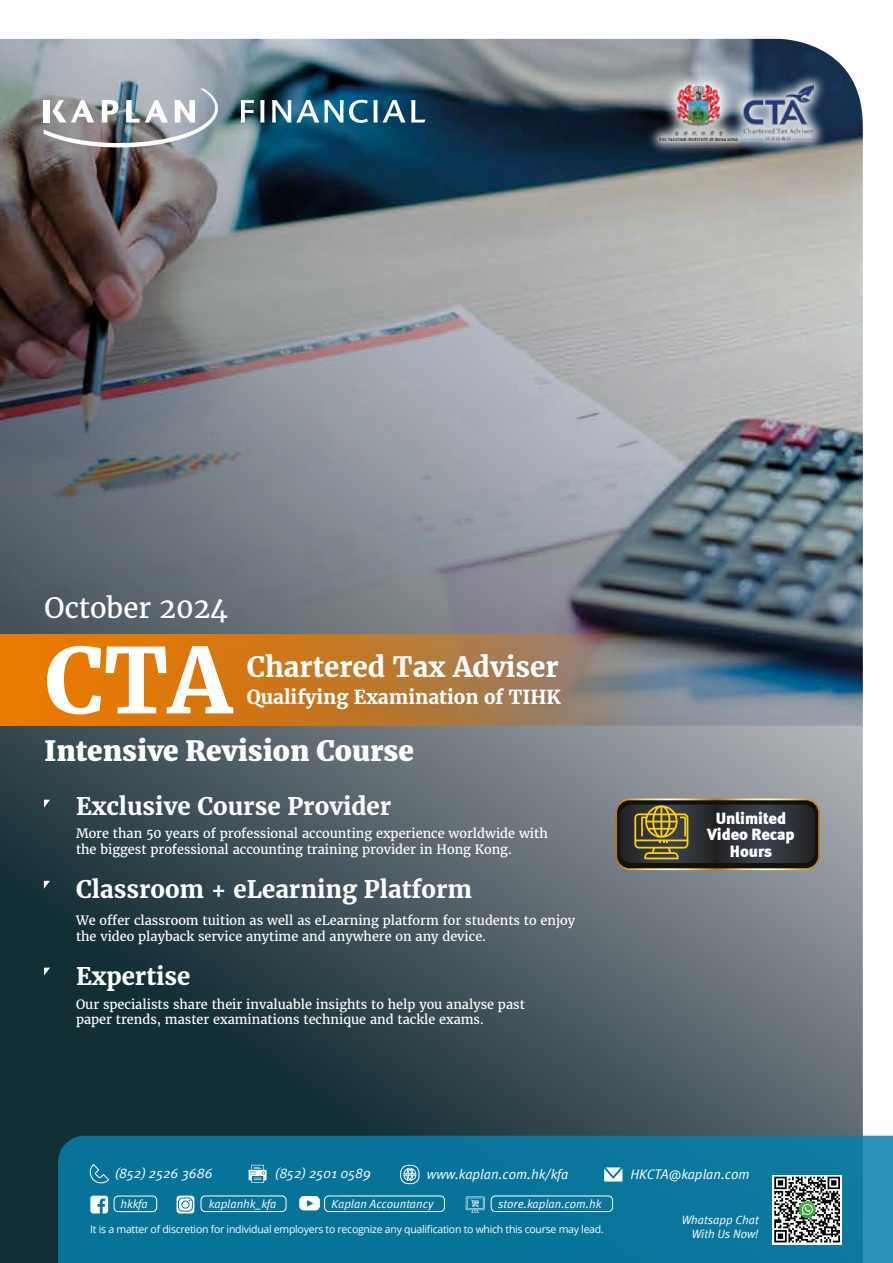
<style>
.page{position:relative;width:893px;height:1263px;background:#fff}
.page>*{position:absolute;margin:0;border:0;box-sizing:border-box;transform-origin:0 0}
.t1{font:700 90px "Merriweather";color:#fff}
.t2{font:800 27.75px "Merriweather";color:#fff}
.t3{font:700 27.75px "Merriweather";color:#fff}
.t4{font:27.75px "Merriweather";color:#fff}
.t5{font:700 24px "Merriweather";color:#fff}
.t6{font:700 19.2px "Merriweather";color:#fff}
.t7{font:900 16.5px/16.5px "Meta";letter-spacing:-.005em;color:#fff;text-align:center}
.t8{font:italic 13.95px "Meta Normal";color:#fff}
.t9{font:12.75px/15.3px "Merriweather";color:#fff}
.t10{font:italic 12px/14.4px "Meta Normal";color:#fff;text-align:right}
.t11{font:10.5px "Open Sans";letter-spacing:-.025em;color:#fff}
</style>
<div class="page">
<img style="left:0;top:39px;width:863px;height:1224px">
<svg style="left:58px;top:1136px;width:835px;height:127px;fill:#07739a"></svg>
<img style="left:44px;top:89px;width:174px;height:58px">
<svg style="left:241px;top:100px;width:13px;height:22px"></svg>
<svg style="left:260px;top:100px;width:4px;height:22px"></svg>
<svg style="left:272px;top:100px;width:133px;height:23px"></svg>
<svg style="left:411px;top:100px;width:14px;height:22px"></svg>
<div style="left:114px;top:1196px;width:43px;height:16px;border:1px solid #fff;border-radius:4px"></div>
<div style="left:400px;top:1165px;width:19px;height:19px;border:1px solid #fff;border-radius:7px"></div>
<svg style="left:403px;top:1167px;width:14px;height:14px"></svg>
<svg style="left:604px;top:1167px;width:18px;height:14px"></svg>
<svg style="left:249px;top:1165px;width:18px;height:18px"></svg>
<svg style="left:88px;top:1163px;width:22px;height:22px"></svg>
<div style="left:201px;top:1196px;width:85px;height:16px;border:1px solid #fff;border-radius:4px"></div>
<div style="left:324px;top:1196px;width:121px;height:16px;border:1px solid #fff;border-radius:4px"></div>
<div style="left:491px;top:1196px;width:122px;height:16px;border:1px solid #fff;border-radius:4px"></div>
<svg style="left:466px;top:1196px;width:19px;height:16px"></svg>
<svg style="left:90px;top:1196px;width:18px;height:17px"></svg>
<svg style="left:177px;top:1196px;width:17px;height:17px"></svg>
<svg style="left:299px;top:1196px;width:21px;height:14px"></svg>
<div style="left:772px;top:1175px;width:70px;height:69px;background:linear-gradient(to bottom,#fafafa,#fafafa)"></div>
<svg style="left:774px;top:1177px;width:66px;height:65px"></svg>
<svg style="left:44px;top:968px;width:6px;height:7px"></svg>
<svg style="left:44px;top:800px;width:6px;height:8px"></svg>
<svg style="left:44px;top:881px;width:6px;height:8px"></svg>
<div style="left:616px;top:799px;width:203px;height:70px;background:#12110e;border-radius:13px"></div>
<div style="left:615px;top:798px;width:205px;height:72px;border:2px solid #fff;border-radius:13px"></div>
<svg style="left:620px;top:805px;width:195px;height:58px"></svg>
<svg style="left:0;top:635px;width:742px;height:91px"></svg>
<img style="left:642px;top:68px;width:188px;height:90px">
<img style="left:654px;top:80px;width:164px;height:66px">
<img style="left:660px;top:85px;width:153px;height:55px">
<h2 class="t4" style="left:45px;top:590px;width:185px">October 2024</h2>
<h1 class="t1" style="left:45px;top:625px;width:189px">CTA</h1>
<h2 class="t3" style="left:247px;top:649px;width:313px">Chartered Tax Adviser</h2>
<h3 class="t6" style="left:247px;top:685px;width:316px">Qualifying Examination of TIHK</h3>
<h2 class="t2" style="left:45px;top:734px;width:371px">Intensive Revision Course</h2>
<h3 class="t5" style="left:76px;top:792px;width:317px">Exclusive Course Provider</h3>
<p class="t9" style="left:76px;top:826px;width:473px">More than 50 years of professional accounting experience worldwide with the biggest professional accounting training provider in Hong Kong.</p>
<h3 class="t5" style="left:76px;top:874px;width:398px">Classroom + eLearning Platform</h3>
<p class="t9" style="left:76px;top:913px;width:500px">We offer classroom tuition as well as eLearning platform for students to enjoy the video playback service anytime and anywhere on any device.</p>
<h3 class="t5" style="left:76px;top:962px;width:116px">Expertise</h3>
<p class="t9" style="left:76px;top:997px;width:450px">Our specialists share their invaluable insights to help you analyse past paper trends, master examinations technique and tackle exams.</p>
<p class="t7" style="left:707px;top:809px;width:89px">Unlimited<br>Video Recap<br>Hours</p>
<p class="t8" style="left:115px;top:1165px;width:99px">(852) 2526 3686</p>
<p class="t8" style="left:275px;top:1165px;width:98px">(852) 2501 0589</p>
<p class="t8" style="left:427px;top:1166px;width:143px">www.kaplan.com.hk/kfa</p>
<p class="t8" style="left:630px;top:1166px;width:121px">HKCTA@kaplan.com</p>
<p class="t10" style="left:209px;top:1196px;width:69px">kaplanhk_kfa</p>
<p class="t10" style="left:331px;top:1196px;width:103px">Kaplan Accountancy</p>
<p class="t10" style="left:498px;top:1196px;width:105px">store.kaplan.com.hk</p>
<p class="t10" style="left:682px;top:1212px;width:78px">Whatsapp Chat<br>With Us Now!</p>
<p class="t10" style="left:120px;top:1196px;width:29px">hkkfa</p>
<p class="t11" style="left:90px;top:1222px;width:515px">It is a matter of discretion for individual employers to recognize any qualification to which this course may lead.</p>
</div>
